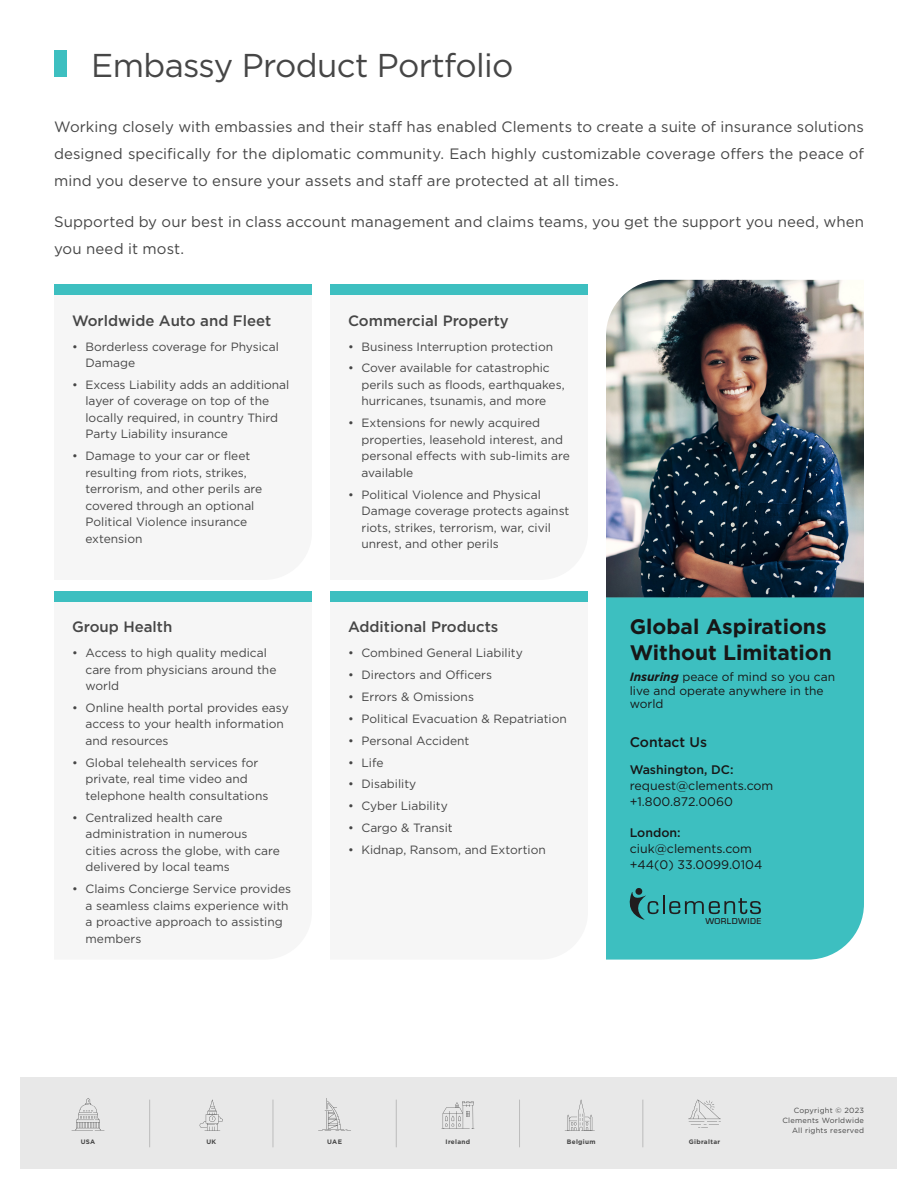
<style>
.page{position:relative;width:918px;height:1188px;background:#fff}
.page>*{position:absolute;margin:0;border:0;box-sizing:border-box;transform-origin:0 0}
.Value_Proposition{font:33px "Gotham";letter-spacing:-.02em;color:#464646}
.Contact_Us_-_Paragraph{font:700 21px "Gotham";color:#171717}
.Paragraph{font:15px/27px "Gotham";letter-spacing:.005em;color:#464646;text-align:justify}
.Box_-_Title{font:500 15px "Gotham";color:#464646}
.Contact_Us_-_Title{font:500 13.95px "Gotham";color:#171717}
.Contact_Us_-_Paragraph-2{font:12.45px "Gotham";color:#171717}
.Contact_Us_-_Paragraph-3{font:500 12.45px "Gotham";color:#171717}
.t1{font:12px/16.5px "Gotham";color:#464646}
.Contact_Us_-_Paragraph-4{font:12px/13.5px "Gotham";color:#171717}
.t2{font:500 8.85px "Eurostile";letter-spacing:.045em;color:#201d1e}
.t3{font:7.5px/10.2px "Gotham";letter-spacing:.03em;color:#464646;text-align:right}
.t4{font:700 6.45px "Gotham";letter-spacing:.05em;color:#464646}
.s1{font-weight:700;font-style:italic}
</style>
<div class="page">
<div style="left:21px;top:1077px;width:876px;height:92px;background:#e8e8e8"></div>
<hr style="left:149px;top:1100px;width:1px;height:47px;background:#000">
<hr style="left:273px;top:1100px;width:1px;height:47px;background:#000">
<hr style="left:396px;top:1100px;width:1px;height:47px;background:#000">
<hr style="left:519px;top:1100px;width:1px;height:47px;background:#000">
<hr style="left:643px;top:1100px;width:1px;height:47px;background:#000">
<svg style="left:72px;top:1098px;width:32px;height:33px"></svg>
<svg style="left:565px;top:1100px;width:30px;height:31px"></svg>
<svg style="left:318px;top:1098px;width:33px;height:33px"></svg>
<svg style="left:199px;top:1100px;width:24px;height:31px"></svg>
<svg style="left:688px;top:1100px;width:33px;height:28px"></svg>
<svg style="left:441px;top:1101px;width:33px;height:28px"></svg>
<div style="left:54px;top:50px;width:12px;height:27px;background:#3dbfc0"></div>
<img style="left:606px;top:280px;width:258px;height:317px">
<div style="left:606px;top:597px;width:258px;height:363px;background:#3dbfc0"></div>
<svg style="left:630px;top:888px;width:131px;height:32px;background:#38a3a4"></svg>
<div style="left:54px;top:284px;width:258px;height:11px;background:#3dbfc0"></div>
<div style="left:54px;top:591px;width:258px;height:11px;background:#3dbfc0"></div>
<div style="left:330px;top:284px;width:258px;height:11px;background:#3dbfc0"></div>
<div style="left:330px;top:591px;width:258px;height:11px;background:#3dbfc0"></div>
<p class="Value_Proposition" style="left:91px;top:44px;width:424px">Embassy Product Portfolio</p>
<p class="Paragraph" style="left:54px;top:113px;width:812px">Working closely with embassies and their staff has enabled Clements to create a suite of insurance solutions designed specifically for the diplomatic community. Each highly customizable coverage offers the peace of mind you deserve to ensure your assets and staff are protected at all times.</p>
<p class="Paragraph" style="left:54px;top:208px;width:812px">Supported by our best in class account management and claims teams, you get the support you need, when you need it most.</p>
<p class="Box_-_Title" style="left:72px;top:311px;width:201px">Worldwide Auto and Fleet</p>
<p class="t1" style="left:86px;top:338px;width:195px;text-indent:-14px">• Borderless coverage for Physical<br>Damage</p>
<p class="t1" style="left:86px;top:376px;width:205px;text-indent:-14px">• Excess Liability adds an additional layer of coverage on top of the locally required, in country Third<br>Party Liability insurance</p>
<p class="t1" style="left:86px;top:448px;width:178px;text-indent:-14px">• Damage to your car or fleet resulting from riots, strikes, terrorism, and other perils are covered through an optional<br>Political Violence insurance extension</p>
<p class="Box_-_Title" style="left:72px;top:617px;width:102px">Group Health</p>
<p class="t1" style="left:86px;top:644px;width:192px;text-indent:-14px">• Access to high quality medical care from physicians around the world</p>
<p class="t1" style="left:86px;top:699px;width:205px;text-indent:-14px">• Online health portal provides easy access to your health information and resources</p>
<p class="t1" style="left:86px;top:754px;width:184px;text-indent:-14px">• Global telehealth services for private, real time video and telephone health consultations</p>
<p class="t1" style="left:86px;top:809px;width:196px;text-indent:-14px">• Centralized health care administration in numerous cities across the globe, with care delivered by local teams</p>
<p class="t1" style="left:86px;top:880px;width:207px;text-indent:-14px">• Claims Concierge Service provides a seamless claims experience with a proactive approach to assisting members</p>
<p class="Box_-_Title" style="left:348px;top:311px;width:162px">Commercial Property</p>
<p class="t1" style="left:348px;top:338px;width:207px">• Business Interruption protection</p>
<p class="t1" style="left:362px;top:360px;width:205px;text-indent:-14px">• Cover available for catastrophic perils such as floods, earthquakes, hurricanes, tsunamis, and more</p>
<p class="t1" style="left:362px;top:415px;width:210px;text-indent:-14px">• Extensions for newly acquired properties, leasehold interest, and personal effects with sub-limits are available</p>
<p class="t1" style="left:362px;top:486px;width:209px;text-indent:-14px">• Political Violence and Physical Damage coverage protects against riots, strikes, terrorism, war, civil unrest, and other perils</p>
<p class="Box_-_Title" style="left:348px;top:617px;width:152px">Additional Products</p>
<p class="t1" style="left:348px;top:644px;width:176px">• Combined General Liability</p>
<p class="t1" style="left:348px;top:666px;width:146px">• Directors and Officers</p>
<p class="t1" style="left:348px;top:688px;width:128px">• Errors &amp; Omissions</p>
<p class="t1" style="left:348px;top:710px;width:220px">• Political Evacuation &amp; Repatriation</p>
<p class="t1" style="left:348px;top:732px;width:123px">• Personal Accident</p>
<p class="t1" style="left:348px;top:754px;width:37px">• Life</p>
<p class="t1" style="left:348px;top:776px;width:70px">• Disability</p>
<p class="t1" style="left:348px;top:798px;width:101px">• Cyber Liability</p>
<p class="t1" style="left:348px;top:820px;width:106px">• Cargo &amp; Transit</p>
<p class="t1" style="left:348px;top:841px;width:199px">• Kidnap, Ransom, and Extortion</p>
<p class="Contact_Us_-_Paragraph" style="left:630px;top:612px;width:198px">Global Aspirations</p>
<p class="Contact_Us_-_Paragraph" style="left:630px;top:639px;width:204px">Without Limitation</p>
<p class="Contact_Us_-_Paragraph-4" style="left:630px;top:670px;width:207px"><span class="s1">Insuring</span> peace of mind so you can live and operate anywhere in the world</p>
<p class="Contact_Us_-_Title" style="left:630px;top:732px;width:79px">Contact Us</p>
<p class="Contact_Us_-_Paragraph-3" style="left:630px;top:762px;width:105px">Washington, DC:</p>
<p class="Contact_Us_-_Paragraph-2" style="left:630px;top:778px;width:145px">request@clements.com</p>
<p class="Contact_Us_-_Paragraph-2" style="left:630px;top:794px;width:105px">+1.800.872.0060</p>
<p class="Contact_Us_-_Paragraph-3" style="left:630px;top:825px;width:52px">London:</p>
<p class="Contact_Us_-_Paragraph-2" style="left:630px;top:841px;width:124px">ciuk@clements.com</p>
<p class="Contact_Us_-_Paragraph-2" style="left:630px;top:857px;width:134px">+44(0) 33.0099.0104</p>
<p class="t2" style="left:705px;top:915px;width:57px">WORLDWIDE</p>
<p class="t3" style="left:783px;top:1105px;width:83px">Copyright © 2023<br>Clements Worldwide<br>All rights reserved</p>
<p class="t4" style="left:81px;top:1138px;width:16px">USA</p>
<p class="t4" style="left:206px;top:1138px;width:11px">UK</p>
<p class="t4" style="left:327px;top:1138px;width:16px">UAE</p>
<p class="t4" style="left:446px;top:1138px;width:26px">Ireland</p>
<p class="t4" style="left:567px;top:1138px;width:30px">Belgium</p>
<p class="t4" style="left:689px;top:1138px;width:33px">Gibraltar</p>
</div>
